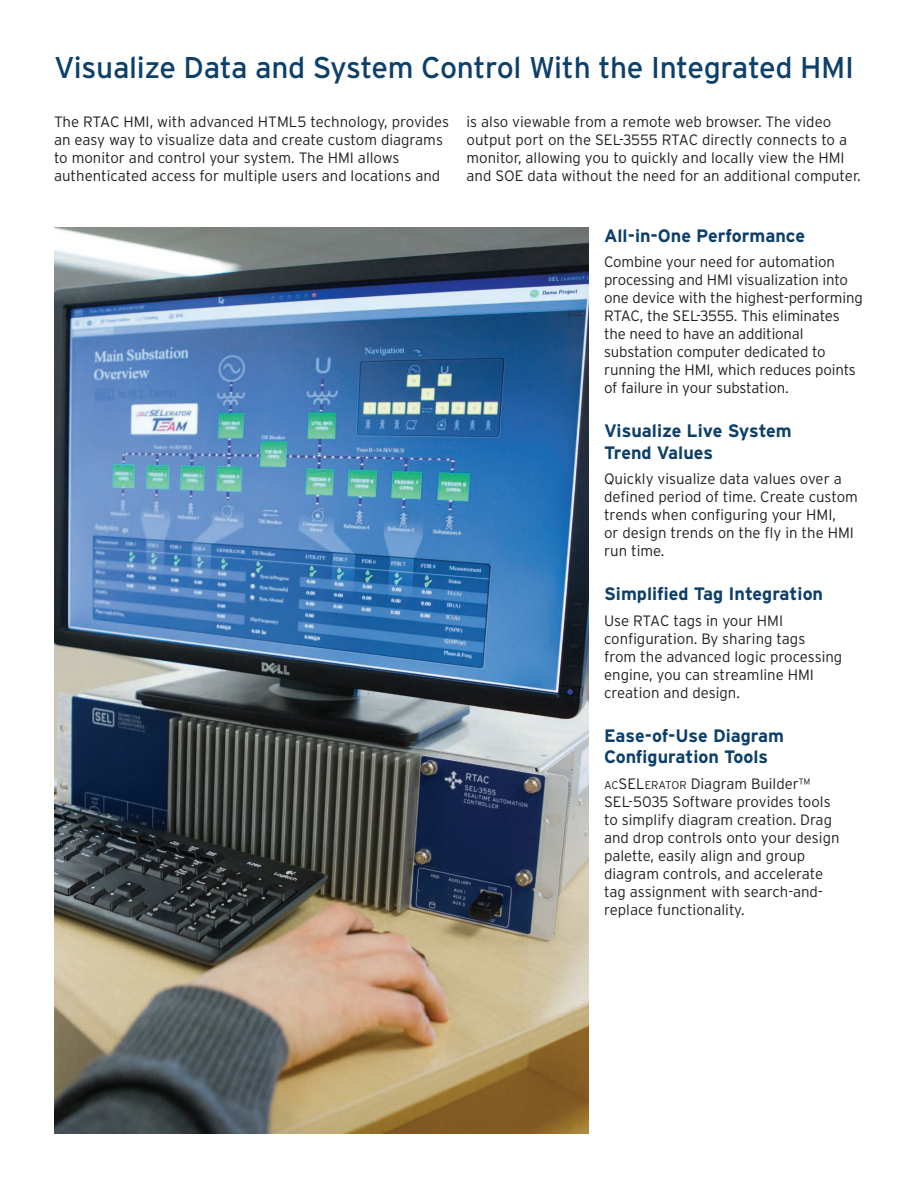
<style>
.page{position:relative;width:918px;height:1188px;background:#fff}
.page>*{position:absolute;margin:0;border:0;box-sizing:border-box;transform-origin:0 0}
.t1{font:30px "Interstate Poly";letter-spacing:-.01em;color:#0c3f6a}
.t2{font:700 18px/21.6px "Interstate Poly";color:#0c3f6a}
.t3{font:300 15px/18px "Interstate Poly";color:#231f20}
.s1{font-size:11.25px}
</style>
<div class="page">
<img style="left:54px;top:228px;width:535px;height:906px">
<h1 class="t1" style="left:54px;top:46px;width:802px">Visualize Data and System Control With the Integrated HMI</h1>
<p class="t3" style="left:54px;top:111px;width:397px">The RTAC HMI, with advanced HTML5 technology, provides an easy way to visualize data and create custom diagrams to monitor and control your system. The HMI allows authenticated access for multiple users and locations and</p>
<p class="t3" style="left:467px;top:111px;width:396px">is also viewable from a remote web browser. The video output port on the SEL-3555 RTAC directly connects to a monitor, allowing you to quickly and locally view the HMI and SOE data without the need for an additional computer.</p>
<p class="t2" style="left:604px;top:224px;width:202px">All-in-One Performance</p>
<p class="t3" style="left:604px;top:252px;width:260px">Combine your need for automation processing and HMI visualization into one device with the highest-performing RTAC, the SEL-3555. This eliminates the need to have an additional substation computer dedicated to running the HMI, which reduces points of failure in your substation.</p>
<p class="t2" style="left:604px;top:419px;width:189px">Visualize Live System<br>Trend Values</p>
<p class="t3" style="left:604px;top:469px;width:255px">Quickly visualize data values over a defined period of time. Create custom trends when configuring your HMI,<br>or design trends on the fly in the HMI run time.</p>
<p class="t2" style="left:604px;top:582px;width:221px">Simplified Tag Integration</p>
<p class="t3" style="left:604px;top:610px;width:240px">Use RTAC tags in your HMI configuration. By sharing tags<br>from the advanced logic processing engine, you can streamline HMI creation and design.</p>
<p class="t2" style="left:604px;top:724px;width:181px">Ease-of-Use Diagram<br>Configuration Tools</p>
<p class="t3" style="left:604px;top:774px;width:237px"><span class="s1">AC</span>SEL<span class="s1">ERATOR</span> Diagram Builder™<br>SEL-5035 Software provides tools to simplify diagram creation. Drag and drop controls onto your design palette, easily align and group diagram controls, and accelerate tag assignment with search-and&shy;replace functionality.</p>
</div>
